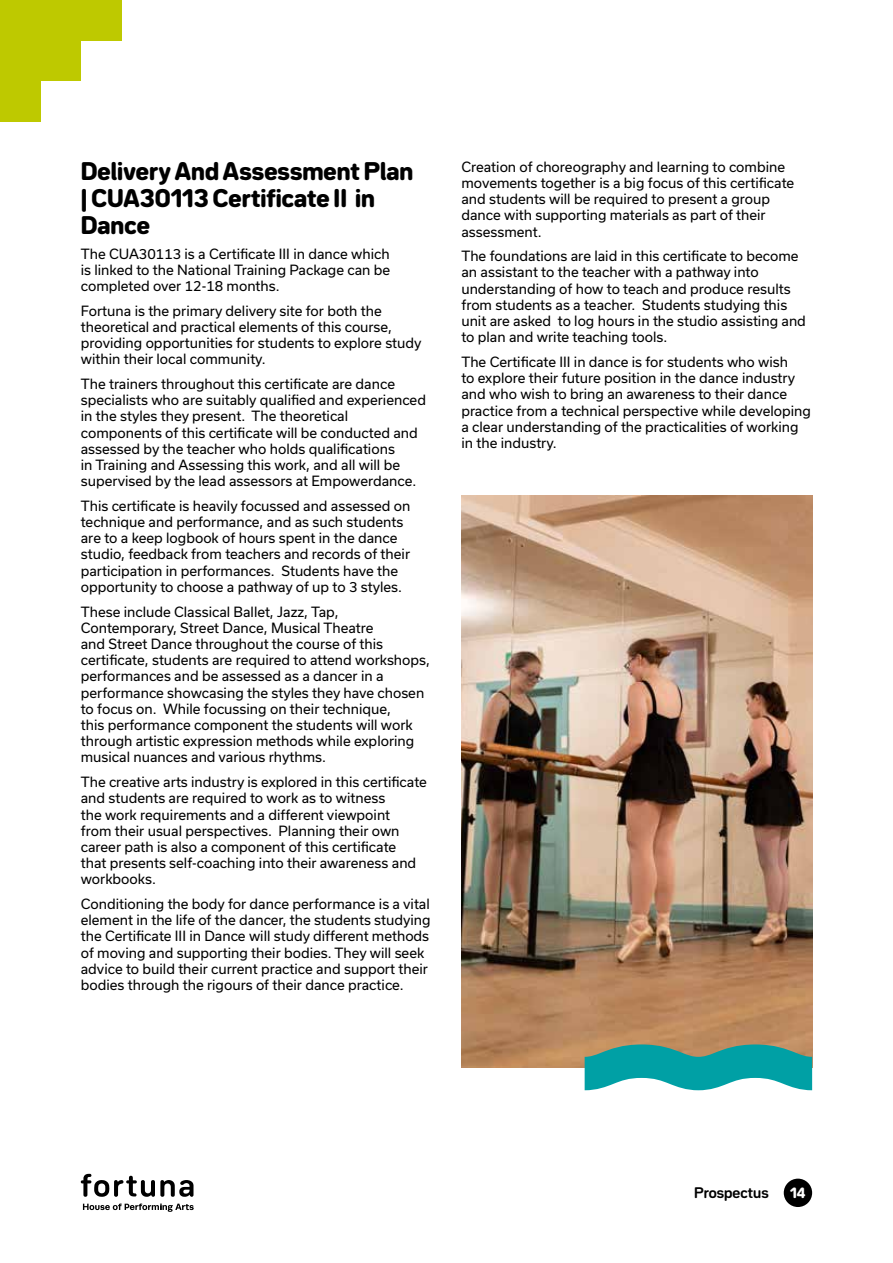
<style>
.page{position:relative;width:893px;height:1263px;background:#fff}
.page>*{position:absolute;margin:0;border:0;box-sizing:border-box;transform-origin:0 0}
.t1{font:900 22.5px/27px "Bw Seido Round DEMO";color:#000}
.t2{font:13.5px/16.2px "Usual";color:#000}
.t3{font:700 13.5px "Bw Seido Round DEMO";color:#000}
.t4{font:900 13.2px "Bw Seido Round DEMO";color:#fff}
</style>
<div class="page">
<img style="left:461px;top:495px;width:351px;height:572px">
<svg style="left:585px;top:1044px;width:227px;height:46px;background:#38aaa8"></svg>
<svg style="left:83px;top:1203px;width:111px;height:9px"></svg>
<svg style="left:81px;top:1174px;width:113px;height:23px"></svg>
<div style="left:784px;top:1178px;width:28px;height:29px;background:#000;border-radius:50%"></div>
<div style="left:41px;top:41px;width:40px;height:40px;background:#bec900"></div>
<div style="left:0;top:41px;width:41px;height:81px;background:#bec900"></div>
<div style="left:0;top:0;width:122px;height:41px;background:#bec900"></div>
<h1 class="t1" style="left:81px;top:157px;width:334px">Delivery And Assessment Plan | CUA30113 Certificate II in<br>Dance</h1>
<p class="t2" style="left:81px;top:245px;width:311px;text-align:justify">The CUA30113 is a Certificate III in dance which is linked to the National Training Package can be completed over 12-18 months.</p>
<p class="t2" style="left:81px;top:302px;width:342px">Fortuna is the primary delivery site for both the theoretical and practical elements of this course, providing opportunities for students to explore study within their local community.</p>
<p class="t2" style="left:81px;top:376px;width:347px">The trainers throughout this certificate are dance specialists who are suitably qualified and experienced in the styles they present. The theoretical components of this certificate will be conducted and assessed by the teacher who holds qualifications<br>in Training and Assessing this work, and all will be supervised by the lead assessors at Empowerdance.</p>
<p class="t2" style="left:81px;top:498px;width:331px">This certificate is heavily focussed and assessed on technique and performance, and as such students are to a keep logbook of hours spent in the dance studio, feedback from teachers and records of their participation in performances. Students have the opportunity to choose a pathway of up to 3 styles.</p>
<p class="t2" style="left:81px;top:603px;width:351px">These include Classical Ballet, Jazz, Tap, Contemporary, Street Dance, Musical Theatre<br>and Street Dance throughout the course of this certificate, students are required to attend workshops, performances and be assessed as a dancer in a performance showcasing the styles they have chosen to focus on. While focussing on their technique,<br>this performance component the students will work through artistic expression methods while exploring musical nuances and various rhythms.</p>
<p class="t2" style="left:81px;top:774px;width:348px">The creative arts industry is explored in this certificate and students are required to work as to witness<br>the work requirements and a different viewpoint<br>from their usual perspectives. Planning their own career path is also a component of this certificate<br>that presents self-coaching into their awareness and workbooks.</p>
<p class="t2" style="left:81px;top:896px;width:351px">Conditioning the body for dance performance is a vital element in the life of the dancer, the students studying the Certificate III in Dance will study different methods of moving and supporting their bodies. They will seek advice to build their current practice and support their bodies through the rigours of their dance practice.</p>
<p class="t2" style="left:461px;top:159px;width:334px">Creation of choreography and learning to combine movements together is a big focus of this certificate and students will be required to present a group dance with supporting materials as part of their assessment.</p>
<p class="t2" style="left:461px;top:248px;width:346px">The foundations are laid in this certificate to become an assistant to the teacher with a pathway into understanding of how to teach and produce results from students as a teacher. Students studying this unit are asked to log hours in the studio assisting and to plan and write teaching tools.</p>
<p class="t2" style="left:461px;top:354px;width:351px">The Certificate III in dance is for students who wish<br>to explore their future position in the dance industry and who wish to bring an awareness to their dance practice from a technical perspective while developing a clear understanding of the practicalities of working in the industry.</p>
<p class="t3" style="left:694px;top:1184px;width:76px">Prospectus</p>
<p class="t4" style="left:790px;top:1184px;width:17px">14</p>
</div>
